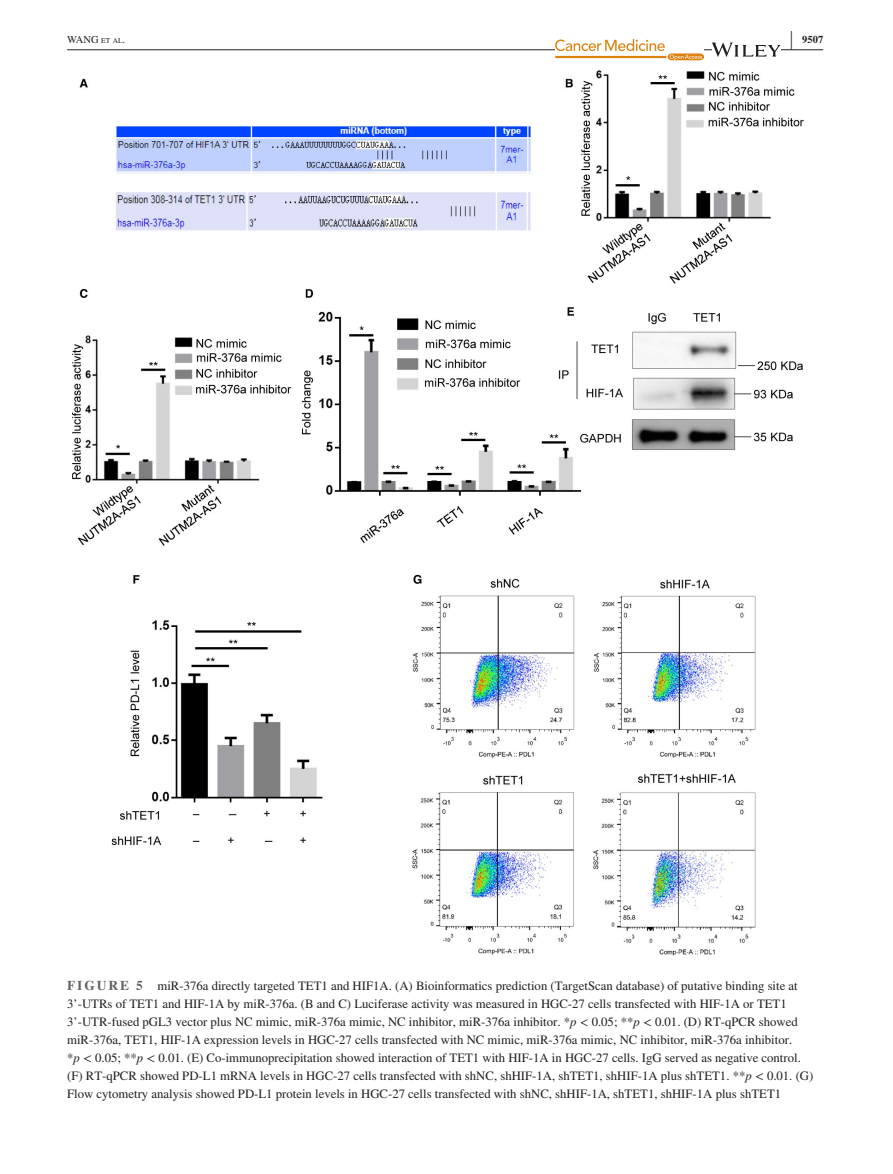
<style>
.page{position:relative;width:893px;height:1174px;background:#fff}
.page>*{position:absolute;margin:0;border:0;box-sizing:border-box;transform-origin:0 0}
.t1{font:700 25.95px "STIX";color:#231f20;scale:.36 1}
.t2{font:12.75px/18px "STIX";color:#231f20}
.t3{font:10.5px "STIX";color:#231f20}
.t4{font:700 10.5px "STIX";color:#231f20}
.s1{font-size:7.35px}
.s2{font-weight:700;font-size:13.5px;color:#636366}
.s3{font-style:italic}
</style>
<div class="page">
<hr style="left:67px;top:49px;width:756px;height:1px;background:#231f20">
<svg style="left:555px;top:39px;width:149px;height:21px"></svg>
<svg style="left:712px;top:43px;width:68px;height:14px"></svg>
<img style="left:72px;top:70px;width:732px;height:885px">
<h1 class="t1" style="left:790px;top:25px;width:7px">|</h1>
<p class="t3" style="left:67px;top:32px;width:60px">WANG <span class="s1">et al</span>.</p>
<p class="t4" style="left:802px;top:33px;width:22px">9507</p>
<p class="t2" style="left:67px;top:977px;width:748px"><span class="s2">FIGURE 5</span> miR-376a directly targeted TET1 and HIF1A. (A) Bioinformatics prediction (TargetScan database) of putative binding site at 3’-UTRs of TET1 and HIF-1A by miR-376a. (B and C) Luciferase activity was measured in HGC-27 cells transfected with HIF-1A or TET1<br>3’-UTR-fused pGL3 vector plus NC mimic, miR-376a mimic, NC inhibitor, miR-376a inhibitor. *<span class="s3">p</span> &lt; 0.05; **<span class="s3">p</span> &lt; 0.01. (D) RT-qPCR showed miR-376a, TET1, HIF-1A expression levels in HGC-27 cells transfected with NC mimic, miR-376a mimic, NC inhibitor, miR-376a inhibitor.<br>*<span class="s3">p</span> &lt; 0.05; **<span class="s3">p</span> &lt; 0.01. (E) Co-immunoprecipitation showed interaction of TET1 with HIF-1A in HGC-27 cells. IgG served as negative control. (F) RT-qPCR showed PD-L1 mRNA levels in HGC-27 cells transfected with shNC, shHIF-1A, shTET1, shHIF-1A plus shTET1. **<span class="s3">p</span> &lt; 0.01. (G)<br>Flow cytometry analysis showed PD-L1 protein levels in HGC-27 cells transfected with shNC, shHIF-1A, shTET1, shHIF-1A plus shTET1</p>
</div>
